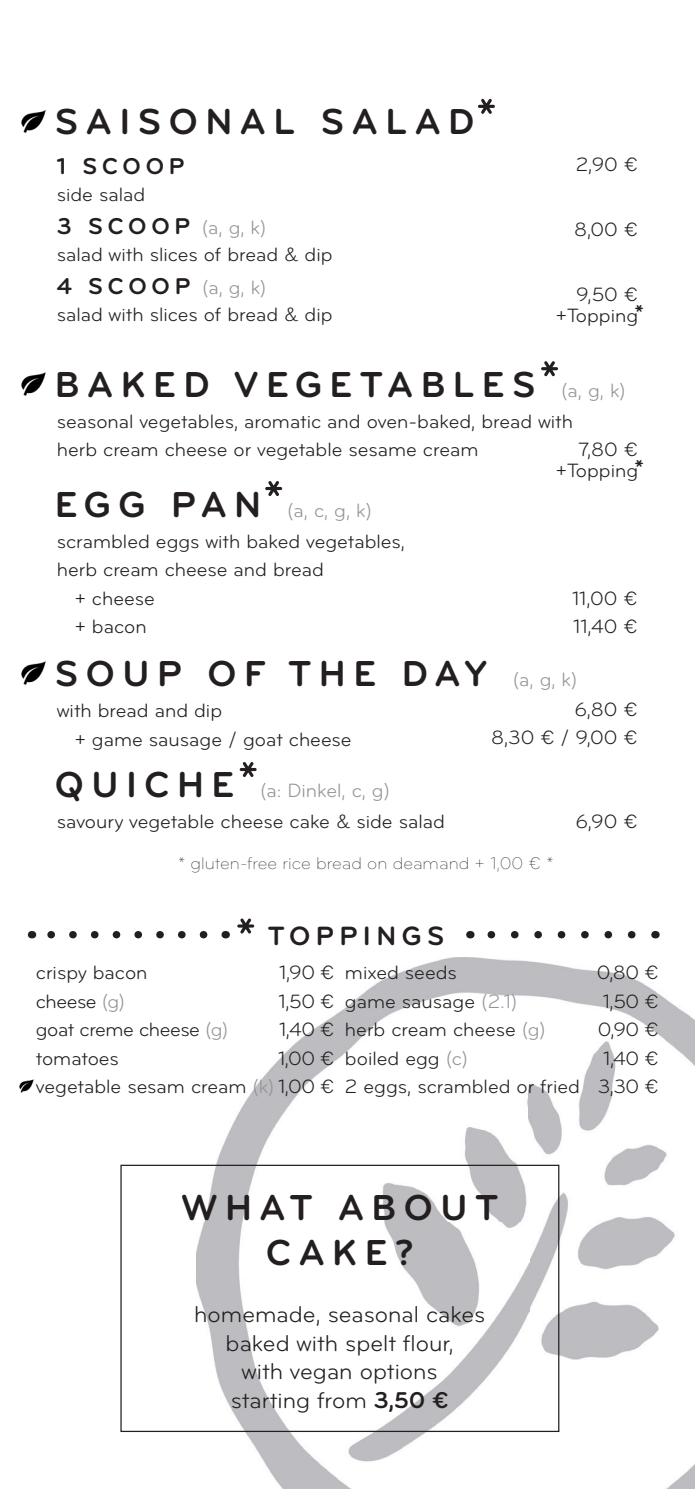
<style>
.page{position:relative;width:695px;height:1489px;background:#fff}
.page>*{position:absolute;margin:0;border:0;box-sizing:border-box;transform-origin:0 0}
.t1{font:700 37.5px/45px "Bryant";letter-spacing:.2em;color:#231f20;text-align:center}
.t2{font:27.5px "Bryant Bold Alternate";letter-spacing:.2em;color:#231f20}
.t3{font:23.75px/28.5px "Bryant";color:#231f20;text-align:center}
.t4{font:700 23.75px "Bryant";letter-spacing:.2em;color:#231f20}
.t5{font:20px/28.5px "Bryant";color:#231f20}
.t6{font:300 17.5px "Bryant";color:#231f20}
.s1{font-weight:700;font-size:23.75px}
.s2{color:#939598}
.s3{font-weight:400;font-size:20px;color:#939598}
.s4{font-weight:700;font-size:37.5px}
.s5{font-weight:700}
</style>
<div class="page">
<img style="left:197px;top:957px;width:497px;height:531px">
<img style="left:21px;top:661px;width:25px;height:24px">
<img style="left:21px;top:372px;width:25px;height:24px">
<img style="left:21px;top:110px;width:25px;height:23px">
<div style="left:120px;top:1164px;width:439px;height:267px;border:1px solid #231f20"></div>
<svg style="left:237px;top:918px;width:17px;height:15px"></svg>
<svg style="left:47px;top:931px;width:157px;height:7px"></svg>
<svg style="left:487px;top:931px;width:144px;height:7px"></svg>
<img style="left:19px;top:1079px;width:15px;height:14px">
<svg style="left:265px;top:481px;width:17px;height:15px"></svg>
<svg style="left:541px;top:361px;width:17px;height:15px"></svg>
<svg style="left:478px;top:99px;width:17px;height:15px"></svg>
<svg style="left:240px;top:762px;width:16px;height:15px"></svg>
<h1 class="t1" style="left:55px;top:100px;width:421px">SAISONAL SALAD</h1>
<p class="t4" style="left:57px;top:151px;width:129px">1 SCOOP</p>
<p class="t5" style="left:57px;top:179px;width:211px;line-height:32.5px">side salad<br><span class="s1">3 SCOOP</span> <span class="s2">(a, g, k)</span></p>
<p class="t5" style="left:57px;top:239px;width:277px;line-height:32.5px">salad with slices of bread &amp; dip<br><span class="s1">4 SCOOP</span> <span class="s2">(a, g, k)</span></p>
<p class="t5" style="left:57px;top:301px;width:277px">salad with slices of bread &amp; dip</p>
<p class="t5" style="left:575px;top:150px;width:64px">2,90 €</p>
<p class="t5" style="left:574px;top:215px;width:66px">8,00 €</p>
<p class="t5" style="left:576px;top:280px;width:63px">9,50 €</p>
<p class="t5" style="left:555px;top:301px;width:89px">+Topping<span class="s1">*</span></p>
<h1 class="t1" style="left:55px;top:362px;width:572px">BAKED VEGETABLES <span class="s3">(a, g, k)</span></h1>
<p class="t5" style="left:57px;top:407px;width:517px">seasonal vegetables, aromatic and oven-baked, bread with herb cream cheese or vegetable sesame cream</p>
<p class="t5" style="left:55px;top:494px;width:351px;line-height:31.2px"><span class="s4">E G G PA N</span> <span class="s2">(a, c, g, k) </span>scrambled eggs with baked vegetables,</p>
<p class="t5" style="left:75px;top:555px;width:251px;text-indent:-18px">herb cream cheese and bread + cheese<br>+ bacon</p>
<h1 class="t1" style="left:55px;top:651px;width:524px">SOUP OF THE DAY <span class="s3">(a, g, k)</span></h1>
<p class="t5" style="left:75px;top:696px;width:278px;text-indent:-18px">with bread and dip<br>+ game sausage / goat cheese</p>
<p class="t5" style="left:55px;top:775px;width:391px;line-height:31.2px"><span class="s4">Q U I C H E</span> <span class="s2">(a: Dinkel, c, g) </span>savoury vegetable cheese cake &amp; side salad</p>
<p class="t6" style="left:178px;top:853px;width:377px">* gluten-free rice bread on deamand + 1,00 € *</p>
<p class="t5" style="left:578px;top:436px;width:62px">7,80 €</p>
<p class="t5" style="left:555px;top:456px;width:89px">+Topping<span class="s1">*</span></p>
<p class="t5" style="left:572px;top:584px;width:67px">11,00 €<br>11,40 €</p>
<p class="t5" style="left:491px;top:695px;width:148px;text-align:right">6,80 €<br>8,30 € / 9,00 €</p>
<p class="t5" style="left:575px;top:807px;width:64px">6,90 €</p>
<h2 class="t2" style="left:268px;top:918px;width:178px">TOPPINGS</h2>
<p class="t5" style="left:36px;top:958px;width:300px">crispy bacon<br>cheese <span class="s2">(g)<br></span>goat creme cheese <span class="s2">(g)<br></span>tomatoes<br>vegetable sesam cream <span class="s2">(k)</span> 1,00 €</p>
<p class="t5" style="left:345px;top:958px;width:236px">mixed seeds<br>game sausage <span class="s2">(2.1)<br></span>herb cream cheese <span class="s2">(g) </span>boiled egg <span class="s2">(c)<br></span>2 eggs, scrambled or fried</p>
<p class="t5" style="left:278px;top:958px;width:58px;text-align:justify">1,90 € 1,50 € 1,40 € 1,00 €</p>
<p class="t5" style="left:596px;top:958px;width:64px;text-align:justify">0,80 € 1,50 € 0,90 € 1,40 € 3,30 €</p>
<h1 class="t1" style="left:181px;top:1185px;width:319px">WHAT ABOUT<br>CAKE?</h1>
<p class="t3" style="left:194px;top:1300px;width:292px">homemade, seasonal cakes baked with spelt flour,<br>with vegan options<br>starting from <span class="s5">3,50 €</span></p>
</div>
